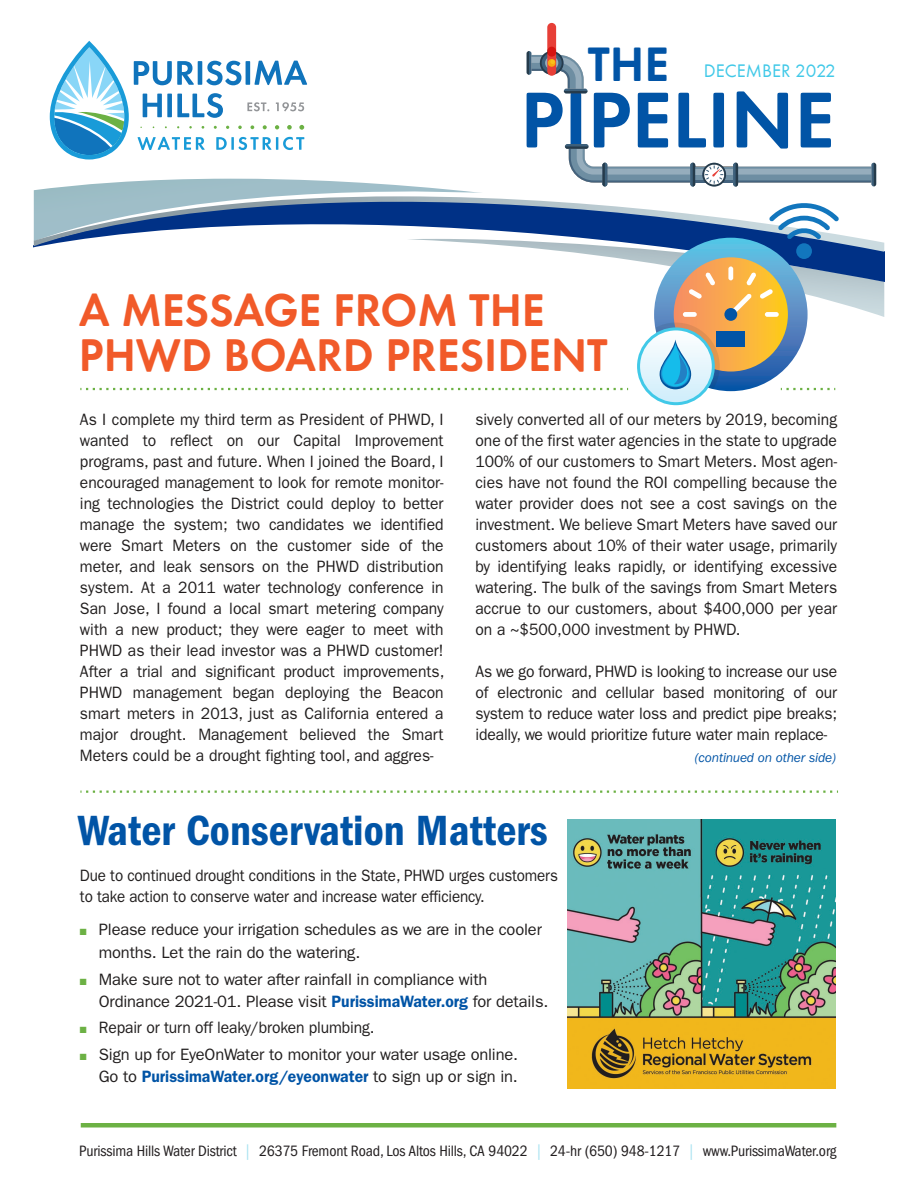
<style>
.page{position:relative;width:918px;height:1188px;background:#fff}
.page>*{position:absolute;margin:0;border:0;box-sizing:border-box;transform-origin:0 0}
.t1{font:600 82.2px "Futura Round";color:#0154a6}
.t2{font:600 49.8px "Futura Round";color:#0154a6}
.t3{font:600 47.25px/45px "Futura Round";color:#f15a29}
.t4{font:600 condensed 43.8px "Franklin Gothic";color:#0154a6}
.t5{font:18.75px "Futura Round";color:#41c9e8}
.t6{font:16.5px/21px "Franklin Gothic";letter-spacing:-.01em;color:#211e1e;text-align:justify;scale:.95 1}
.t7{font:16.5px/22.5px "Franklin Gothic";letter-spacing:-.01em;color:#211e1e}
.t8{font:16.5px/21px "Franklin Gothic";letter-spacing:-.01em;color:#211e1e;scale:.92 1}
.t9{font:condensed 15.6px "Franklin Gothic";letter-spacing:-.01em;color:#231f20}
.t10{font:italic 13.5px "Franklin Gothic";letter-spacing:-.01em;color:#0154a6}
.s1{color:#6cb144}
.s2{font-weight:600;color:#0154a6}
.s3{color:#a7e2f0}
</style>
<div class="page">
<svg style="left:80px;top:388px;width:548px;height:2px"></svg>
<svg style="left:80px;top:791px;width:758px;height:2px"></svg>
<div style="left:81px;top:1123px;width:755px;height:5px;background:#6cb144"></div>
<div style="left:547px;top:23px;width:9px;height:53px;background:#e73f37;border-radius:4px"></div>
<img style="left:568px;top:820px;width:268px;height:268px">
<svg style="left:654px;top:238px;width:154px;height:153px;background:#356cb2"></svg>
<svg style="left:674px;top:257px;width:114px;height:115px;background:#f5b33e"></svg>
<div style="left:717px;top:332px;width:28px;height:15px;background:#0154a6"></div>
<svg style="left:34px;top:41px;width:850px;height:276px"></svg>
<div style="left:724px;top:308px;width:13px;height:13px;background:#0154a6;border-radius:50%"></div>
<svg style="left:639px;top:329px;width:74px;height:75px"></svg>
<div style="left:637px;top:327px;width:78px;height:78px;border:3px solid #41c9e8;border-radius:50%"></div>
<svg style="left:655px;top:323px;width:65px;height:66px"></svg>
<svg style="left:781px;top:388px;width:54px;height:2px"></svg>
<h2 class="t2" style="left:588px;top:27px;width:83px">THE</h2>
<p class="t5" style="left:704px;top:57px;width:134px">DECEMBER 2022</p>
<h1 class="t1" style="left:520px;top:58px;width:316px">PIPELINE</h1>
<h3 class="t3" style="left:79px;top:283px;width:530px">A MESSAGE FROM THE<br>PHWD BOARD PRESIDENT</h3>
<p class="t6" style="left:80px;top:409px;width:385px">As I complete my third term as President of PHWD, I wanted to reflect on our Capital Improvement programs, past and future. When I joined the Board, I encouraged management to look for remote monitor&shy;ing technologies the District could deploy to better manage the system; two candidates we identified were Smart Meters on the customer side of the meter, and leak sensors on the PHWD distribution system. At a 2011 water technology conference in San Jose, I found a local smart metering company with a new product; they were eager to meet with PHWD as their lead investor was a PHWD customer!<br>After a trial and significant product improvements, PHWD management began deploying the Beacon smart meters in 2013, just as California entered a major drought. Management believed the Smart Meters could be a drought fighting tool, and aggres-</p>
<p class="t6" style="left:475px;top:409px;width:382px">sively converted all of our meters by 2019, becoming one of the first water agencies in the state to upgrade 100% of our customers to Smart Meters. Most agen&shy;cies have not found the ROI compelling because the water provider does not see a cost savings on the investment. We believe Smart Meters have saved our customers about 10% of their water usage, primarily by identifying leaks rapidly, or identifying excessive watering. The bulk of the savings from Smart Meters accrue to our customers, about $400,000 per year on a ~$500,000 investment by PHWD.</p>
<p class="t6" style="left:475px;top:661px;width:382px">As we go forward, PHWD is looking to increase our use of electronic and cellular based monitoring of our system to reduce water loss and predict pipe breaks; ideally, we would prioritize future water main replace-</p>
<p class="t10" style="left:695px;top:750px;width:143px">(continued on other side)</p>
<h3 class="t4" style="left:78px;top:805px;width:471px">Water Conservation Matters</h3>
<p class="t8" style="left:80px;top:865px;width:521px">Due to continued drought conditions in the State, PHWD urges customers to take action to conserve water and increase water efficiency.</p>
<p class="t7" style="left:99px;top:919px;width:445px;text-indent:-19px"><span class="s1">■</span> Please reduce your irrigation schedules as we are in the cooler months. Let the rain do the watering.</p>
<p class="t7" style="left:99px;top:968px;width:451px;text-indent:-19px"><span class="s1">■</span> Make sure not to water after rainfall in compliance with<br>Ordinance 2021-01. Please visit <span class="s2">PurissimaWater.org</span> for details.</p>
<p class="t6" style="left:80px;top:1017px;width:312px"><span class="s1">■</span> Repair or turn off leaky/broken plumbing.</p>
<p class="t7" style="left:80px;top:1043px;width:440px;text-align:right"><span class="s1">■</span> Sign up for EyeOnWater to monitor your water usage online.<br>Go to <span class="s2">PurissimaWater.org/eyeonwater</span> to sign up or sign in.</p>
<p class="t9" style="left:79px;top:1142px;width:759px">Purissima Hills Water District <span class="s3">|</span> 26375 Fremont Road, Los Altos Hills, CA 94022 <span class="s3">|</span> 24-hr (650) 948-1217 <span class="s3">|</span> www.PurissimaWater.org</p>
</div>
